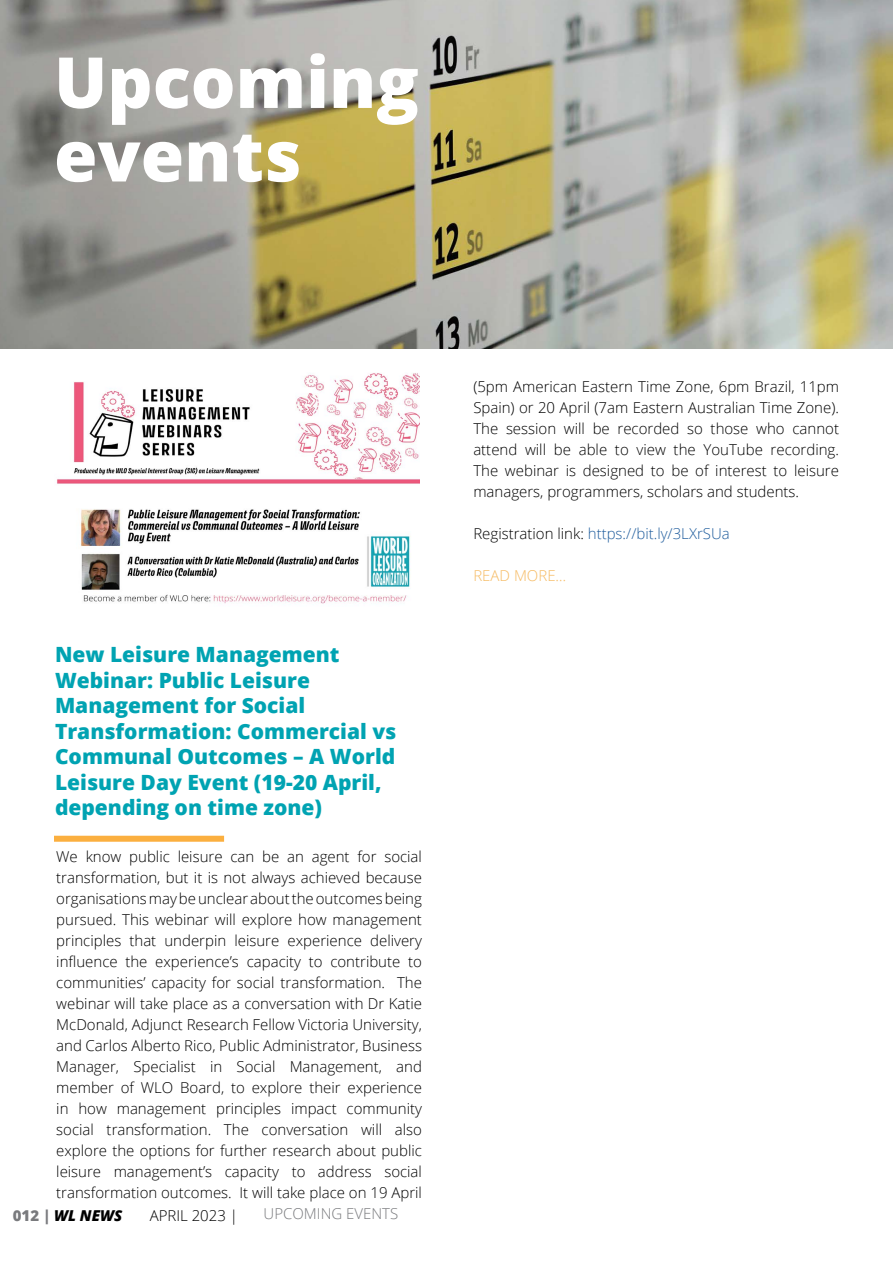
<style>
.page{position:relative;width:893px;height:1263px;background:#fff}
.page>*{position:absolute;margin:0;border:0;box-sizing:border-box;transform-origin:0 0}
.t1{font:800 70.5px/73.5px "Open Sans";color:#fff}
.t2{font:800 21px/25.5px "Open Sans";color:#00a3b2}
.t3{font:300 15px/21px "Open Sans";color:#000;text-align:justify}
.t4{font:300 15px "Open Sans";color:#215e9e}
.t5{font:300 15px "Open Sans";color:#797a7d}
.t6{font:italic 800 15px "Open Sans";color:#000}
.t7{font:300 15px "Open Sans";color:#f6ba62}
.s1{font-style:normal;color:#797a7d}
.s2{color:#000}
</style>
<div class="page">
<img style="left:0;top:0;width:893px;height:349px">
<div style="left:54px;top:836px;width:170px;height:6px;background:#fbaf3f"></div>
<img style="left:56px;top:373px;width:364px;height:231px">
<h1 class="t1" style="left:54px;top:42px;width:366px">Upcoming events</h1>
<h2 class="t2" style="left:55px;top:641px;width:343px">New Leisure Management<br>Webinar: Public Leisure<br>Management for Social<br>Transformation: Commercial vs<br>Communal Outcomes – A World<br>Leisure Day Event (19-20 April, depending on time zone)</h2>
<p class="t3" style="left:56px;top:846px;width:367px">We know public leisure can be an agent for social transformation, but it is not always achieved because organisations may be unclear about the outcomes being pursued. This webinar will explore how management principles that underpin leisure experience delivery influence the experience’s capacity to contribute to communities’ capacity for social transformation. The webinar will take place as a conversation with Dr Katie McDonald, Adjunct Research Fellow Victoria University, and Carlos Alberto Rico, Public Administrator, Business Manager, Specialist in Social Management, and member of WLO Board, to explore their experience in how management principles impact community social transformation. The conversation will also explore the options for further research about public leisure management’s capacity to address social transformation outcomes. It will take place on 19 April</p>
<p class="t6" style="left:13px;top:1204px;width:111px"><span class="s1">012 |</span> WL NEWS</p>
<p class="t3" style="left:150px;top:1205px;width:90px">APRIL 2023 |</p>
<p class="t5" style="left:264px;top:1204px;width:136px">UPCOMING EVENTS</p>
<p class="t3" style="left:473px;top:376px;width:367px">(5pm American Eastern Time Zone, 6pm Brazil, 11pm Spain) or 20 April (7am Eastern Australian Time Zone).<br>The session will be recorded so those who cannot attend will be able to view the YouTube recording.<br>The webinar is designed to be of interest to leisure managers, programmers, scholars and students.</p>
<p class="t4" style="left:473px;top:523px;width:258px"><span class="s2">Registration link:</span> https://bit.ly/3LXrSUa</p>
<p class="t7" style="left:473px;top:565px;width:95px">READ MORE…</p>
</div>
